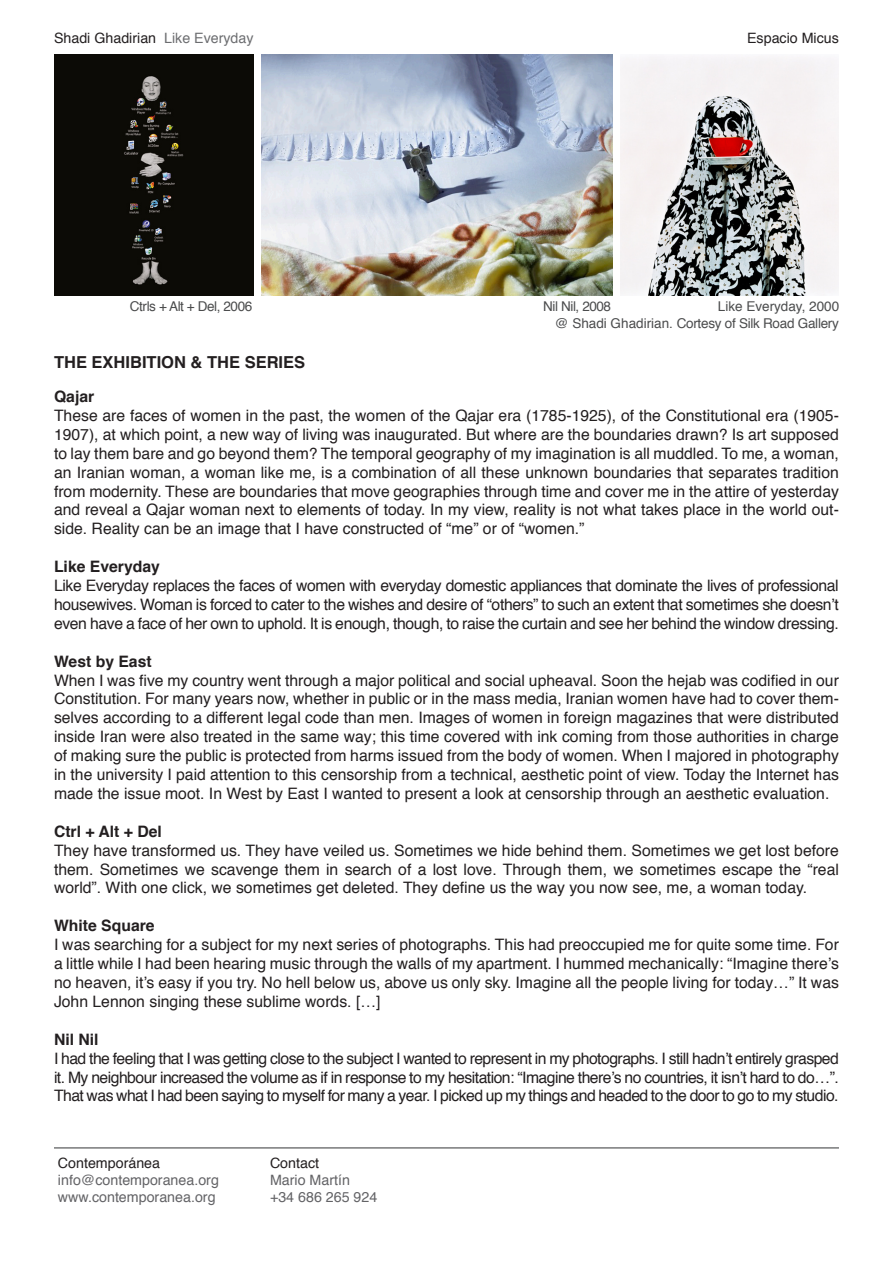
<style>
.page{position:relative;width:893px;height:1263px;background:#fff}
.page>*{position:absolute;margin:0;border:0;box-sizing:border-box;transform-origin:0 0}
.t1{font:700 16.5px "Helvetica";color:#231f20}
.t2{font:15.75px/18.9px "Helvetica";color:#231f20;text-align:justify}
.t3{font:700 15.75px "Helvetica";color:#231f20}
.t4{font:14.25px "Helvetica";color:#636366}
.t5{font:14.25px "Helvetica";color:#231f20}
.t6{font:13.5px "Helvetica";letter-spacing:-.02em;color:#4b4c4d}
.t7{font:13.5px "Helvetica";color:#4b4c4d}
.s1{color:#6c6d70}
</style>
<div class="page">
<hr style="left:54px;top:1147px;width:785px;height:1px;background:#4b4c4d">
<div style="left:54px;top:54px;width:200px;height:241px;background:#0c0b06"></div>
<img style="left:261px;top:54px;width:351px;height:242px">
<img style="left:621px;top:57px;width:218px;height:238px">
<p class="t5" style="left:54px;top:27px;width:201px">Shadi Ghadirian <span class="s1">Like Everyday</span></p>
<p class="t5" style="left:747px;top:27px;width:93px">Espacio Micus</p>
<p class="t6" style="left:130px;top:296px;width:124px">Ctrls + Alt + Del, 2006</p>
<p class="t6" style="left:543px;top:296px;width:69px">Nil Nil, 2008</p>
<p class="t7" style="left:718px;top:296px;width:123px">Like Everyday, 2000</p>
<p class="t6" style="left:555px;top:312px;width:286px">@ Shadi Ghadirian. Cortesy of Silk Road Gallery</p>
<p class="t1" style="left:54px;top:349px;width:253px">THE EXHIBITION &amp; THE SERIES</p>
<p class="t3" style="left:54px;top:384px;width:42px">Qajar</p>
<p class="t2" style="left:54px;top:406px;width:786px">These are faces of women in the past, the women of the Qajar era (1785-1925), of the Constitutional era (1905- 1907), at which point, a new way of living was inaugurated. But where are the boundaries drawn? Is art supposed to lay them bare and go beyond them? The temporal geography of my imagination is all muddled. To me, a woman, an Iranian woman, a woman like me, is a combination of all these unknown boundaries that separates tradition from modernity. These are boundaries that move geographies through time and cover me in the attire of yesterday and reveal a Qajar woman next to elements of today. In my view, reality is not what takes place in the world out&shy;side. Reality can be an image that I have constructed of “me” or of “women.”</p>
<p class="t3" style="left:54px;top:554px;width:107px">Like Everyday</p>
<p class="t2" style="left:54px;top:576px;width:786px">Like Everyday replaces the faces of women with everyday domestic appliances that dominate the lives of professional housewives. Woman is forced to cater to the wishes and desire of “others” to such an extent that sometimes she doesn’t even have a face of her own to uphold. It is enough, though, to raise the curtain and see her behind the window dressing.</p>
<p class="t3" style="left:54px;top:648px;width:99px">West by East</p>
<p class="t2" style="left:54px;top:671px;width:786px">When I was five my country went through a major political and social upheaval. Soon the hejab was codified in our Constitution. For many years now, whether in public or in the mass media, Iranian women have had to cover them&shy;selves according to a different legal code than men. Images of women in foreign magazines that were distributed inside Iran were also treated in the same way; this time covered with ink coming from those authorities in charge of making sure the public is protected from harms issued from the body of women. When I majored in photography in the university I paid attention to this censorship from a technical, aesthetic point of view. Today the Internet has made the issue moot. In West by East I wanted to present a look at censorship through an aesthetic evaluation.</p>
<p class="t3" style="left:54px;top:818px;width:109px">Ctrl + Alt + Del</p>
<p class="t2" style="left:54px;top:841px;width:786px">They have transformed us. They have veiled us. Sometimes we hide behind them. Sometimes we get lost before them. Sometimes we scavenge them in search of a lost love. Through them, we sometimes escape the “real world”. With one click, we sometimes get deleted. They define us the way you now see, me, a woman today.</p>
<p class="t3" style="left:54px;top:913px;width:102px">White Square</p>
<p class="t2" style="left:54px;top:936px;width:786px">I was searching for a subject for my next series of photographs. This had preoccupied me for quite some time. For a little while I had been hearing music through the walls of my apartment. I hummed mechanically: “Imagine there’s no heaven, it’s easy if you try. No hell below us, above us only sky. Imagine all the people living for today…” It was John Lennon singing these sublime words. […]</p>
<p class="t3" style="left:54px;top:1026px;width:46px">Nil Nil</p>
<p class="t2" style="left:54px;top:1049px;width:786px">I had the feeling that I was getting close to the subject I wanted to represent in my photographs. I still hadn’t entirely grasped it. My neighbour increased the volume as if in response to my hesitation: “Imagine there’s no countries, it isn’t hard to do…”.<br>That was what I had been saying to myself for many a year. I picked up my things and headed to the door to go to my studio.</p>
<p class="t5" style="left:58px;top:1152px;width:104px">Contemporánea</p>
<p class="t5" style="left:270px;top:1152px;width:51px">Contact</p>
<p class="t4" style="left:58px;top:1169px;width:162px">info@contemporanea.org</p>
<p class="t4" style="left:270px;top:1169px;width:81px">Mario Martín</p>
<p class="t4" style="left:58px;top:1186px;width:159px">www.contemporanea.org</p>
<p class="t4" style="left:270px;top:1186px;width:109px">+34 686 265 924</p>
</div>
